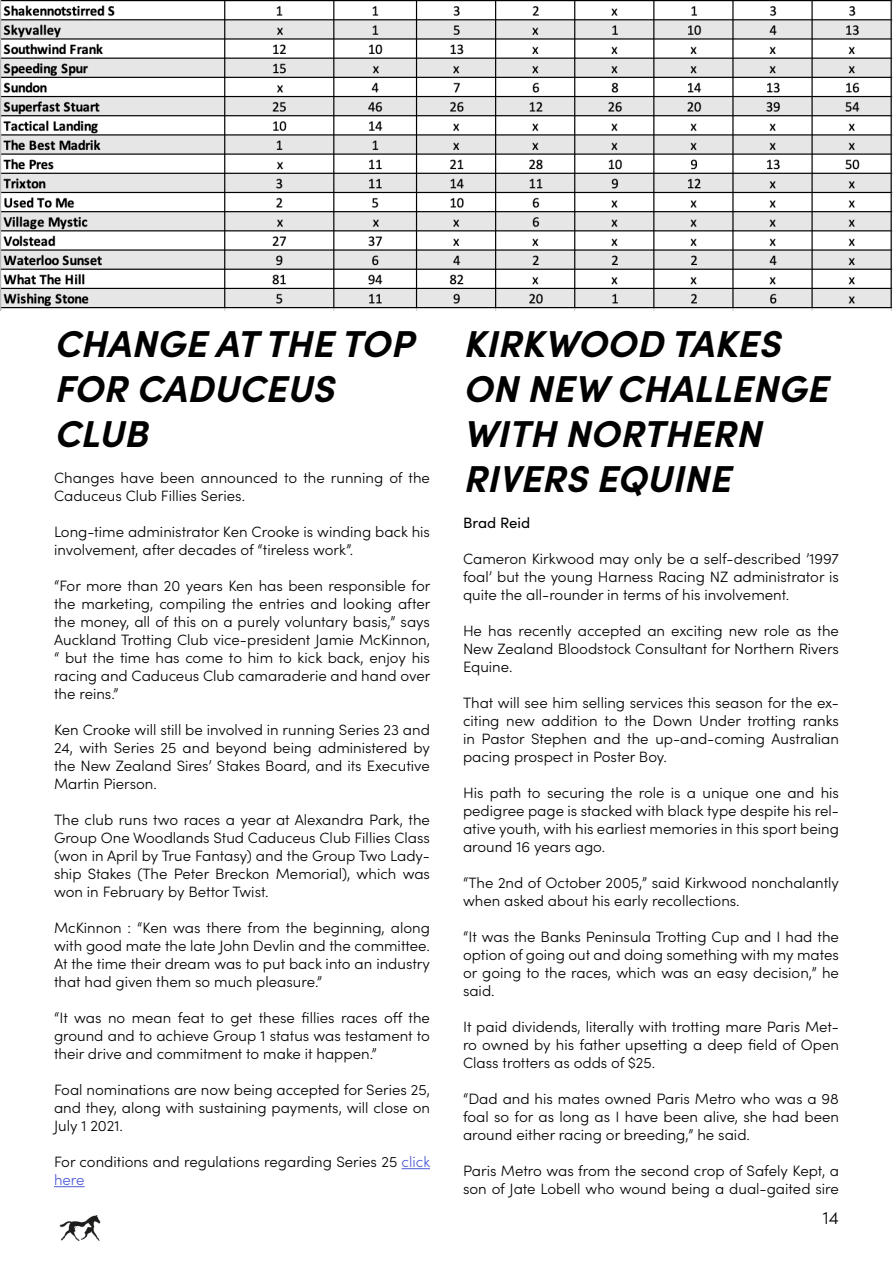
<style>
.page{position:relative;width:893px;height:1263px;background:#fff}
.page>*{position:absolute;margin:0;border:0;box-sizing:border-box;transform-origin:0 0}
.t1{font:italic 700 37.5px/45px "Sofia Pro";color:#000}
.t2{font:300 18px "Sofia Pro";color:#000}
.t3{font:300 15px/18px "Sofia Pro";color:#000;text-align:justify}
.t4{font:15px "Sofia Pro";color:#000}
.s1{color:#4f5cd6}
</style>
<div class="page">
<img style="left:59px;top:1215px;width:42px;height:26px">
<img style="left:0;top:0;width:893px;height:311px">
<svg style="left:402px;top:1168px;width:28px;height:1px"></svg>
<hr style="left:54px;top:1186px;width:31px;height:1px;background:#4f5cd6">
<p class="t1" style="left:54px;top:318px;width:361px">CHANGE AT THE TOP<br>FOR CADUCEUS<br>CLUB</p>
<p class="t3" style="left:54px;top:468px;width:377px">Changes have been announced to the running of the<br>Caduceus Club Fillies Series.</p>
<p class="t3" style="left:54px;top:522px;width:377px">Long-time administrator Ken Crooke is winding back his involvement, after decades of “tireless work”.</p>
<p class="t3" style="left:54px;top:576px;width:378px">“For more than 20 years Ken has been responsible for the marketing, compiling the entries and looking after the money, all of this on a purely voluntary basis,” says Auckland Trotting Club vice-president Jamie McKinnon, “ but the time has come to him to kick back, enjoy his racing and Caduceus Club camaraderie and hand over the reins.”</p>
<p class="t3" style="left:54px;top:720px;width:377px">Ken Crooke will still be involved in running Series 23 and 24, with Series 25 and beyond being administered by the New Zealand Sires’ Stakes Board, and its Executive Martin Pierson.</p>
<p class="t3" style="left:54px;top:810px;width:377px">The club runs two races a year at Alexandra Park, the Group One Woodlands Stud Caduceus Club Fillies Class (won in April by True Fantasy) and the Group Two Lady&shy;ship Stakes (The Peter Breckon Memorial), which was won in February by Bettor Twist.</p>
<p class="t3" style="left:54px;top:918px;width:378px">McKinnon : “Ken was there from the beginning, along with good mate the late John Devlin and the committee.<br>At the time their dream was to put back into an industry that had given them so much pleasure.”</p>
<p class="t3" style="left:54px;top:1008px;width:378px">“It was no mean feat to get these fillies races off the ground and to achieve Group 1 status was testament to their drive and commitment to make it happen.”</p>
<p class="t3" style="left:54px;top:1080px;width:377px">Foal nominations are now being accepted for Series 25, and they, along with sustaining payments, will close on July 1 2021.</p>
<p class="t3" style="left:54px;top:1152px;width:378px">For conditions and regulations regarding Series 25 <span class="s1">click here</span></p>
<p class="t1" style="left:463px;top:318px;width:366px">KIRKWOOD TAKES<br>ON NEW CHALLENGE<br>WITH NORTHERN<br>RIVERS EQUINE</p>
<p class="t4" style="left:463px;top:512px;width:69px">Brad Reid</p>
<p class="t3" style="left:463px;top:549px;width:377px">Cameron Kirkwood may only be a self-described ’1997 foal’ but the young Harness Racing NZ administrator is quite the all-rounder in terms of his involvement.</p>
<p class="t3" style="left:463px;top:621px;width:377px">He has recently accepted an exciting new role as the New Zealand Bloodstock Consultant for Northern Rivers Equine.</p>
<p class="t3" style="left:463px;top:693px;width:377px">That will see him selling services this season for the ex&shy;citing new addition to the Down Under trotting ranks in Pastor Stephen and the up-and-coming Australian pacing prospect in Poster Boy.</p>
<p class="t3" style="left:463px;top:783px;width:377px">His path to securing the role is a unique one and his pedigree page is stacked with black type despite his rel&shy;ative youth, with his earliest memories in this sport being around 16 years ago.</p>
<p class="t3" style="left:463px;top:873px;width:377px">“The 2nd of October 2005,” said Kirkwood nonchalantly when asked about his early recollections.</p>
<p class="t3" style="left:463px;top:927px;width:378px">“It was the Banks Peninsula Trotting Cup and I had the option of going out and doing something with my mates or going to the races, which was an easy decision,” he said.</p>
<p class="t3" style="left:463px;top:1017px;width:377px">It paid dividends, literally with trotting mare Paris Met&shy;ro owned by his father upsetting a deep field of Open Class trotters as odds of $25.</p>
<p class="t3" style="left:463px;top:1089px;width:378px">“Dad and his mates owned Paris Metro who was a 98 foal so for as long as I have been alive, she had been around either racing or breeding,” he said.</p>
<p class="t3" style="left:463px;top:1161px;width:377px">Paris Metro was from the second crop of Safely Kept, a son of Jate Lobell who wound being a dual-gaited sire</p>
<p class="t2" style="left:823px;top:1204px;width:18px">14</p>
</div>
